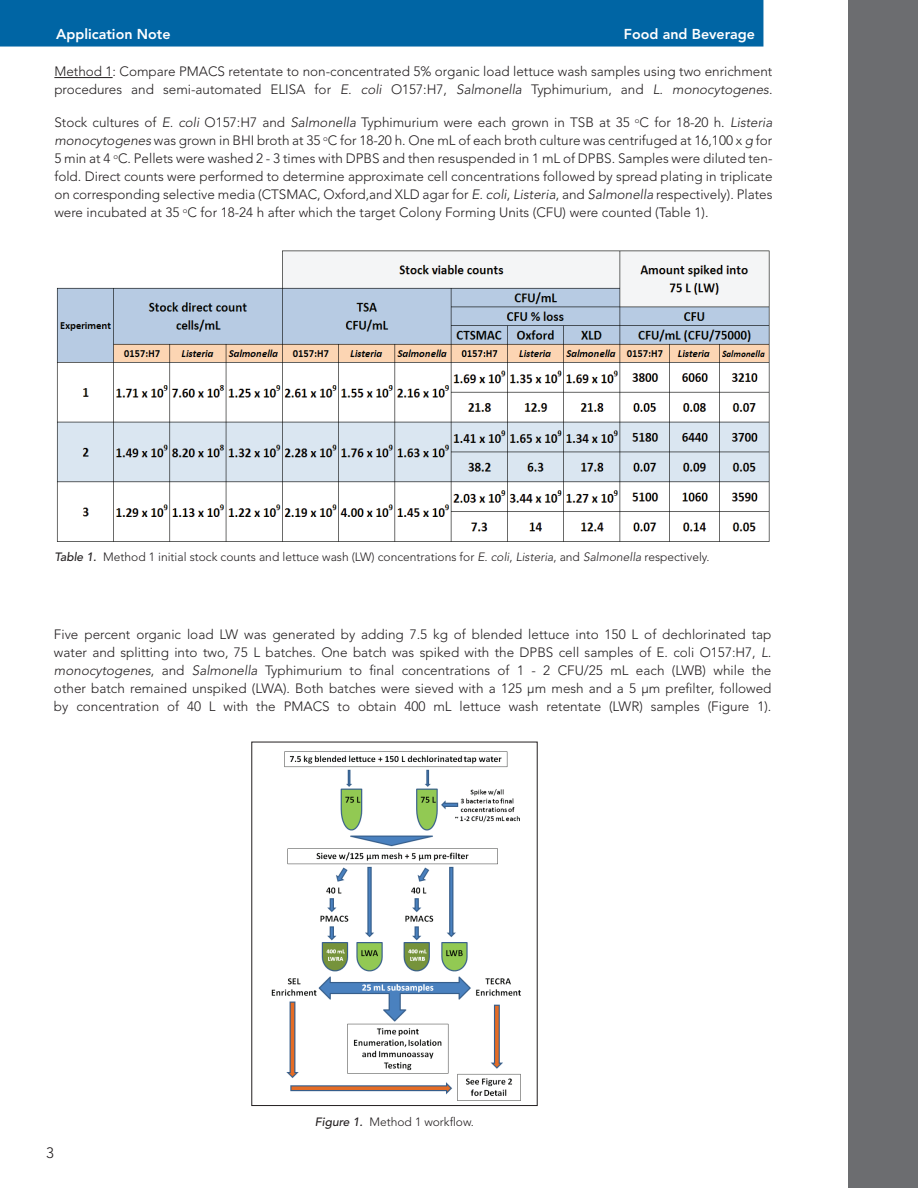
<style>
.page{position:relative;width:918px;height:1188px;background:#fff}
.page>*{position:absolute;margin:0;border:0;box-sizing:border-box;transform-origin:0 0}
.t1{font:300 15px "Avenir LT Std";color:#231f20}
.t2{font:800 14.25px "Avenir LT Std";color:#fff}
.t3{font:300 13.5px/18px "Avenir LT Std";color:#231f20;text-align:justify}
.t4{font:300 12px "Avenir LT Std";color:#231f20}
.s1{font-style:italic}
.s2{font-weight:500;font-style:italic}
</style>
<div class="page">
<div style="left:848px;top:0;width:70px;height:1188px;background:#6c6d70"></div>
<div style="left:0;top:0;width:763px;height:47px;background:#0065a4"></div>
<img style="left:57px;top:250px;width:713px;height:292px">
<hr style="left:54px;top:77px;width:59px;height:1px;background:#231f20">
<img style="left:271px;top:751px;width:250px;height:350px">
<p class="t2" style="left:56px;top:26px;width:116px">Application Note</p>
<p class="t2" style="left:624px;top:26px;width:133px">Food and Beverage</p>
<p class="t3" style="left:54px;top:63px;width:720px">Method 1: Compare PMACS retentate to non-concentrated 5% organic load lettuce wash samples using two enrichment procedures and semi-automated ELISA for <span class="s1">E. coli</span> O157:H7, <span class="s1">Salmonella</span> Typhimurium, and <span class="s1">L. monocytogenes</span>.</p>
<p class="t3" style="left:54px;top:114px;width:720px">Stock cultures of <span class="s1">E. coli</span> O157:H7 and <span class="s1">Salmonella</span> Typhimurium were each grown in TSB at 35 <sup>o</sup>C for 18-20 h. <span class="s1">Listeria monocytogenes</span> was grown in BHI broth at 35 <sup>o</sup>C for 18-20 h. One mL of each broth culture was centrifuged at 16,100 x <span class="s1">g</span> for 5 min at 4 <sup>o</sup>C. Pellets were washed 2 - 3 times with DPBS and then resuspended in 1 mL of DPBS. Samples were diluted ten&shy;fold. Direct counts were performed to determine approximate cell concentrations followed by spread plating in triplicate on corresponding selective media (CTSMAC, Oxford,and XLD agar for <span class="s1">E. coli</span>, <span class="s1">Listeria</span>, and <span class="s1">Salmonella</span> respectively). Plates were incubated at 35 <sup>o</sup>C for 18-24 h after which the target Colony Forming Units (CFU) were counted (Table 1).</p>
<p class="t4" style="left:55px;top:549px;width:656px"><span class="s2">Table 1.</span> Method 1 initial stock counts and lettuce wash (LW) concentrations for <span class="s1">E. coli</span>, <span class="s1">Listeria</span>, and <span class="s1">Salmonella</span> respectively.</p>
<p class="t3" style="left:54px;top:625px;width:719px">Five percent organic load LW was generated by adding 7.5 kg of blended lettuce into 150 L of dechlorinated tap water and splitting into two, 75 L batches. One batch was spiked with the DPBS cell samples of E. coli O157:H7, <span class="s1">L. monocytogenes</span>, and <span class="s1">Salmonella</span> Typhimurium to final concentrations of 1 - 2 CFU/25 mL each (LWB) while the other batch remained unspiked (LWA). Both batches were sieved with a 125 µm mesh and a 5 µm prefilter, followed by concentration of 40 L with the PMACS to obtain 400 mL lettuce wash retentate (LWR) samples (Figure 1).</p>
<p class="t1" style="left:46px;top:1144px;width:9px">3</p>
<p class="t4" style="left:315px;top:1115px;width:161px"><span class="s2">Figure 1.</span> Method 1 workflow.</p>
</div>
